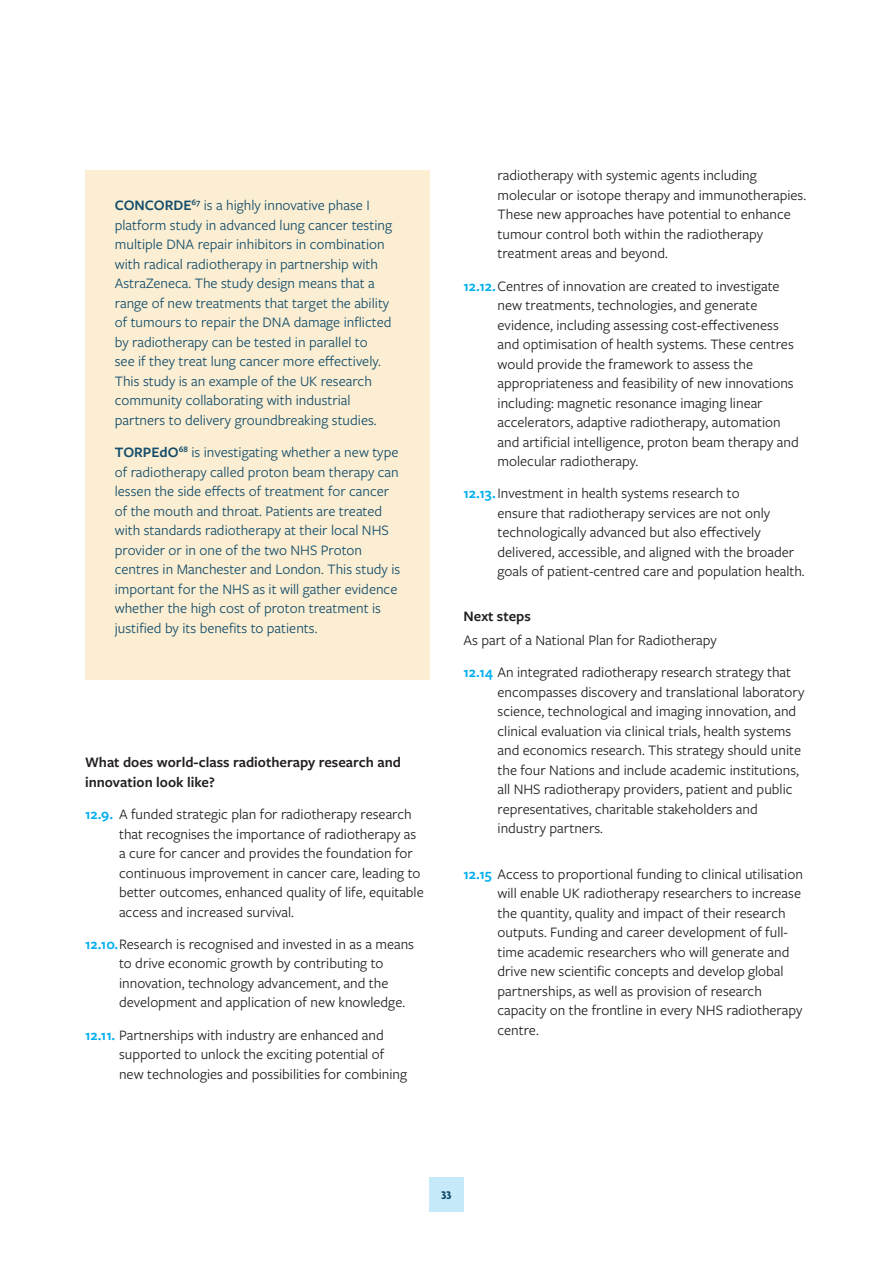
<style>
.page{position:relative;width:893px;height:1263px;background:#fff}
.page>*{position:absolute;margin:0;border:0;box-sizing:border-box;transform-origin:0 0}
.t1{font:15px/19.5px "Freight Sans Pro";color:#231f20}
.t2{font:15px/19.5px "Freight Sans Pro";color:#144d6b}
.t3{font:600 15px/19.5px "Freight Sans Pro";color:#231f20}
.t4{font:700 12px "Agenda";color:#144d6b}
.s1{font-weight:600}
.s2{font-weight:600;color:#00aeef}
</style>
<div class="page">
<div style="left:429px;top:1178px;width:34px;height:34px;background:#c6eafa"></div>
<div style="left:85px;top:170px;width:344px;height:510px;background:#fbeed2"></div>
<p class="t2" style="left:115px;top:195px;width:279px"><span class="s1">CONCORDE</span><sup>67</sup> is a highly innovative phase I platform study in advanced lung cancer testing multiple DNA repair inhibitors in combination with radical radiotherapy in partnership with AstraZeneca. The study design means that a range of new treatments that target the ability of tumours to repair the DNA damage inflicted by radiotherapy can be tested in parallel to<br>see if they treat lung cancer more effectively.<br>This study is an example of the UK research community collaborating with industrial partners to delivery groundbreaking studies.</p>
<p class="t2" style="left:115px;top:442px;width:287px"><span class="s1">TORPEdO</span><sup>68</sup> is investigating whether a new type of radiotherapy called proton beam therapy can lessen the side effects of treatment for cancer of the mouth and throat. Patients are treated with standards radiotherapy at their local NHS provider or in one of the two NHS Proton centres in Manchester and London. This study is important for the NHS as it will gather evidence whether the high cost of proton treatment is justified by its benefits to patients.</p>
<p class="t3" style="left:85px;top:752px;width:317px">What does world-class radiotherapy research and innovation look like?</p>
<p class="t1" style="left:119px;top:804px;width:306px;text-indent:-34px"><span class="s2">12.9.</span> A funded strategic plan for radiotherapy research that recognises the importance of radiotherapy as a cure for cancer and provides the foundation for continuous improvement in cancer care, leading to better outcomes, enhanced quality of life, equitable access and increased survival.</p>
<p class="t1" style="left:119px;top:934px;width:296px;text-indent:-34px"><span class="s2">12.10.</span>Research is recognised and invested in as a means to drive economic growth by contributing to innovation, technology advancement, and the development and application of new knowledge.</p>
<p class="t1" style="left:119px;top:1024px;width:290px;text-indent:-34px"><span class="s2">12.11.</span> Partnerships with industry are enhanced and supported to unlock the exciting potential of new technologies and possibilities for combining</p>
<p class="t1" style="left:497px;top:165px;width:310px">radiotherapy with systemic agents including molecular or isotope therapy and immunotherapies.<br>These new approaches have potential to enhance tumour control both within the radiotherapy treatment areas and beyond.</p>
<p class="t1" style="left:497px;top:275px;width:303px;text-indent:-34px"><span class="s2">12.12.</span>Centres of innovation are created to investigate new treatments, technologies, and generate evidence, including assessing cost-effectiveness and optimisation of health systems. These centres would provide the framework to assess the appropriateness and feasibility of new innovations including: magnetic resonance imaging linear accelerators, adaptive radiotherapy, automation and artificial intelligence, proton beam therapy and molecular radiotherapy.</p>
<p class="t1" style="left:497px;top:483px;width:309px;text-indent:-34px"><span class="s2">12.13.</span>Investment in health systems research to<br>ensure that radiotherapy services are not only technologically advanced but also effectively delivered, accessible, and aligned with the broader goals of patient-centred care and population health.</p>
<p class="t3" style="left:463px;top:606px;width:69px">Next steps</p>
<p class="t1" style="left:463px;top:624px;width:329px;line-height:32.2px">As part of a National Plan for Radiotherapy<br><span class="s2">12.14</span> An integrated radiotherapy research strategy that</p>
<p class="t1" style="left:497px;top:682px;width:308px">encompasses discovery and translational laboratory science, technological and imaging innovation, and clinical evaluation via clinical trials, health systems and economics research. This strategy should unite the four Nations and include academic institutions, all NHS radiotherapy providers, patient and public representatives, charitable stakeholders and industry partners.</p>
<p class="t1" style="left:497px;top:863px;width:307px;text-indent:-34px"><span class="s2">12.15</span> Access to proportional funding to clinical utilisation will enable UK radiotherapy researchers to increase the quantity, quality and impact of their research outputs. Funding and career development of full&shy;time academic researchers who will generate and drive new scientific concepts and develop global partnerships, as well as provision of research capacity on the frontline in every NHS radiotherapy centre.</p>
<p class="t4" style="left:441px;top:1189px;width:12px">33</p>
</div>
